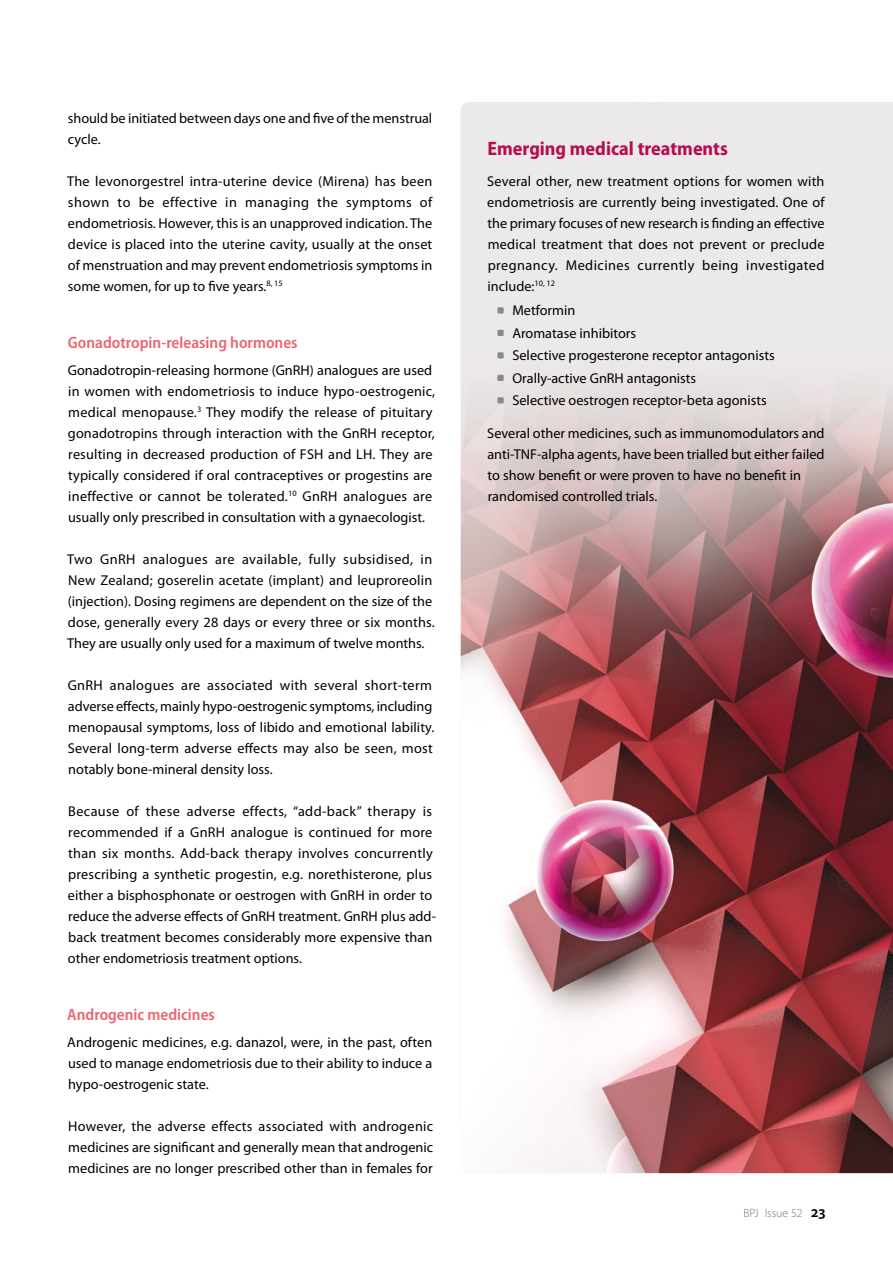
<style>
.page{position:relative;width:893px;height:1263px;background:#fff}
.page>*{position:absolute;margin:0;border:0;box-sizing:border-box;transform-origin:0 0}
.t1{font:700 semi-condensed 19.5px "Myriad Pro";color:#b50d51}
.t2{font:600 semi-condensed 16.5px "Myriad Pro";color:#ea6570}
.t3{font:14.25px/21px "Myriad Pro";color:#000}
.t4{font:300 12px "Myriad Pro";color:#707173}
.s1{font-weight:600;font-size:15.75px;color:#000}
</style>
<div class="page">
<img style="left:461px;top:102px;width:432px;height:1071px">
<svg style="left:497px;top:307px;width:7px;height:7px"></svg>
<svg style="left:497px;top:330px;width:7px;height:6px"></svg>
<svg style="left:497px;top:352px;width:7px;height:7px"></svg>
<svg style="left:497px;top:375px;width:7px;height:6px"></svg>
<svg style="left:497px;top:397px;width:7px;height:7px"></svg>
<p class="t3" style="left:68px;top:107px;width:366px">should be initiated between days one and five of the menstrual cycle.</p>
<p class="t3" style="left:67px;top:170px;width:367px;text-align:justify">The levonorgestrel intra-uterine device (Mirena) has been shown to be effective in managing the symptoms of endometriosis. However, this is an unapproved indication. The device is placed into the uterine cavity, usually at the onset of menstruation and may prevent endometriosis symptoms in some women, for up to five years.<sup>8,</sup> <sup>15</sup></p>
<p class="t2" style="left:68px;top:333px;width:231px">Gonadotropin-releasing hormones</p>
<p class="t3" style="left:68px;top:359px;width:369px">Gonadotropin-releasing hormone (GnRH) analogues are used in women with endometriosis to induce hypo-oestrogenic, medical menopause.<sup>3</sup> They modify the release of pituitary gonadotropins through interaction with the GnRH receptor, resulting in decreased production of FSH and LH. They are typically considered if oral contraceptives or progestins are ineffective or cannot be tolerated.<sup>10</sup> GnRH analogues are usually only prescribed in consultation with a gynaecologist.</p>
<p class="t3" style="left:67px;top:548px;width:369px">Two GnRH analogues are available, fully subsidised, in New Zealand; goserelin acetate (implant) and leuproreolin (injection). Dosing regimens are dependent on the size of the dose, generally every 28 days or every three or six months.<br>They are usually only used for a maximum of twelve months.</p>
<p class="t3" style="left:68px;top:675px;width:368px">GnRH analogues are associated with several short-term adverse effects, mainly hypo-oestrogenic symptoms, including menopausal symptoms, loss of libido and emotional lability.<br>Several long-term adverse effects may also be seen, most notably bone-mineral density loss.</p>
<p class="t3" style="left:68px;top:801px;width:370px">Because of these adverse effects, “add-back” therapy is recommended if a GnRH analogue is continued for more than six months. Add-back therapy involves concurrently prescribing a synthetic progestin, e.g. norethisterone, plus either a bisphosphonate or oestrogen with GnRH in order to reduce the adverse effects of GnRH treatment. GnRH plus add&shy;back treatment becomes considerably more expensive than other endometriosis treatment options.</p>
<p class="t2" style="left:67px;top:1005px;width:149px">Androgenic medicines</p>
<p class="t3" style="left:67px;top:1031px;width:366px;text-align:justify">Androgenic medicines, e.g. danazol, were, in the past, often used to manage endometriosis due to their ability to induce a hypo-oestrogenic state.</p>
<p class="t3" style="left:68px;top:1116px;width:366px;text-align:justify">However, the adverse effects associated with androgenic medicines are significant and generally mean that androgenic medicines are no longer prescribed other than in females for</p>
<h1 class="t1" style="left:488px;top:138px;width:242px">Emerging medical treatments</h1>
<p class="t3" style="left:487px;top:170px;width:339px;text-align:justify">Several other, new treatment options for women with endometriosis are currently being investigated. One of the primary focuses of new research is finding an effective medical treatment that does not prevent or preclude pregnancy. Medicines currently being investigated include:<sup>10,</sup> <sup>12</sup></p>
<p class="t3" style="left:512px;top:299px;width:264px;line-height:22.5px">Metformin<br>Aromatase inhibitors<br>Selective progesterone receptor antagonists<br>Orally-active GnRH antagonists<br>Selective oestrogen receptor-beta agonists</p>
<p class="t3" style="left:487px;top:423px;width:339px">Several other medicines, such as immunomodulators and anti-TNF-alpha agents, have been trialled but either failed to show benefit or were proven to have no benefit in randomised controlled trials.</p>
<p class="t4" style="left:743px;top:1206px;width:84px">BPJ Issue 52 <span class="s1">23</span></p>
</div>
